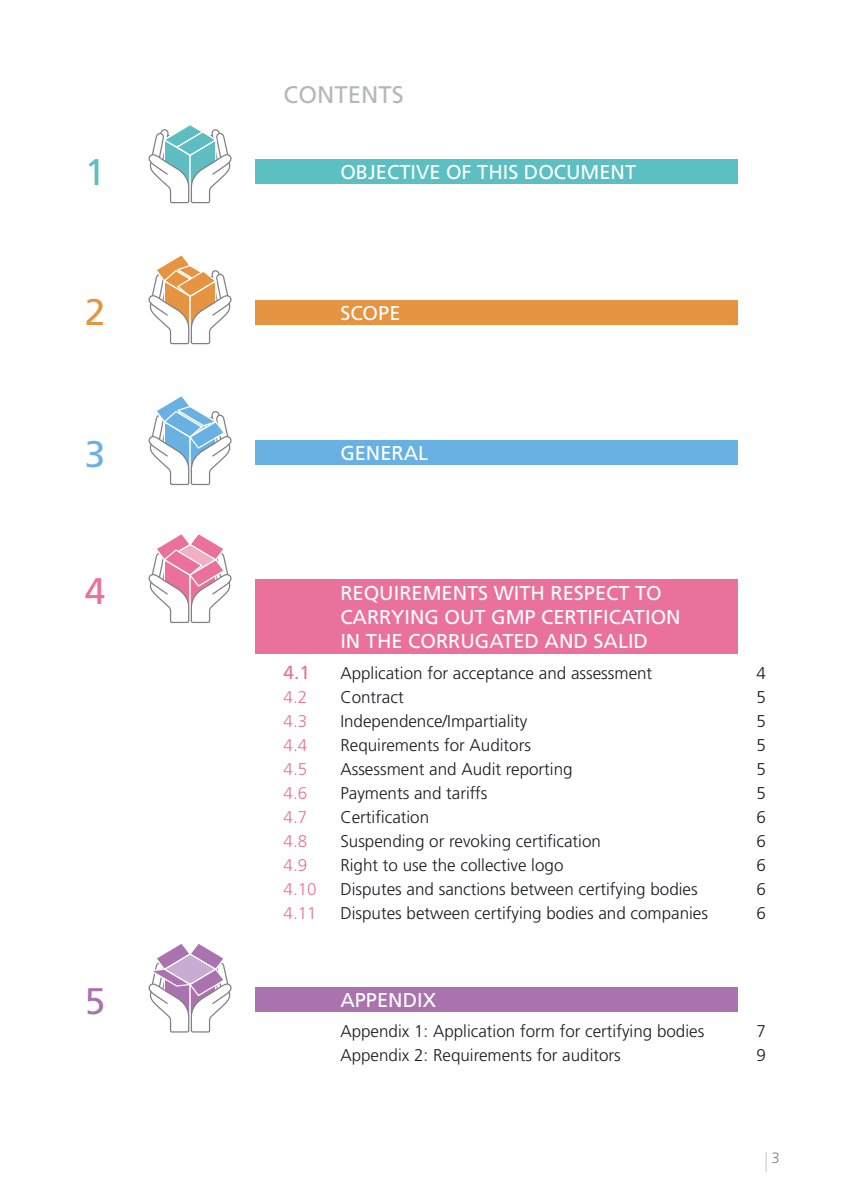
<style>
.page{position:relative;width:851px;height:1191px;background:#fff}
.page>*{position:absolute;margin:0;border:0;box-sizing:border-box;transform-origin:0 0}
.t1{font:37px "Frutiger LT Std";color:#ea719c}
.t2{font:37px "Frutiger LT Std";color:#e69442}
.t3{font:37px "Frutiger LT Std";color:#aa73af}
.t4{font:37px "Frutiger LT Std";color:#68b1e2}
.t5{font:37px "Frutiger LT Std";color:#5cbfc2}
.t6{font:24px "Frutiger LT Std";color:#b6b7bb}
.t7{font:20px/24px "Frutiger LT Std";color:#fff}
.t8{font:19px "Frutiger LT Std";color:#ea719c}
.t9{font:300 17px "Frutiger LT Std";color:#1b1c20}
.t10{font:300 17px "Frutiger LT Std";color:#ea719c}
.t11{font:300 15px "Frutiger LT Std";color:#817f84}
</style>
<div class="page">
<svg style="left:765px;top:1152px;width:1px;height:19px"></svg>
<div style="left:255px;top:579px;width:482px;height:74px;background:#ea719c"></div>
<svg style="left:148px;top:534px;width:83px;height:89px"></svg>
<div style="left:255px;top:300px;width:482px;height:25px;background:#e69442"></div>
<svg style="left:148px;top:255px;width:83px;height:90px"></svg>
<div style="left:255px;top:987px;width:482px;height:25px;background:#aa73af"></div>
<svg style="left:148px;top:944px;width:83px;height:88px"></svg>
<div style="left:255px;top:440px;width:482px;height:25px;background:#68b1e2"></div>
<svg style="left:148px;top:396px;width:83px;height:90px"></svg>
<div style="left:255px;top:159px;width:482px;height:25px;background:#5cbfc2"></div>
<svg style="left:148px;top:125px;width:83px;height:79px"></svg>
<h1 class="t5" style="left:85px;top:156px;width:22px">1</h1>
<h1 class="t2" style="left:85px;top:296px;width:22px">2</h1>
<h1 class="t4" style="left:85px;top:438px;width:22px">3</h1>
<h1 class="t1" style="left:85px;top:575px;width:22px">4</h1>
<h1 class="t3" style="left:85px;top:985px;width:22px">5</h1>
<h2 class="t6" style="left:283px;top:84px;width:122px">CONTENTS</h2>
<p class="t7" style="left:340px;top:161px;width:297px">OBJECTIVE OF THIS DOCUMENT</p>
<p class="t7" style="left:340px;top:301px;width:62px">SCOPE</p>
<p class="t7" style="left:340px;top:441px;width:89px">GENERAL</p>
<p class="t7" style="left:340px;top:581px;width:342px">REQUIREMENTS WITH RESPECT TO<br>CARRYING OUT GMP CERTIFICATION<br>IN THE CORRUGATED AND SALID</p>
<p class="t8" style="left:283px;top:664px;width:28px">4.1</p>
<p class="t9" style="left:340px;top:666px;width:313px">Application for acceptance and assessment</p>
<p class="t9" style="left:756px;top:666px;width:11px">4</p>
<p class="t10" style="left:283px;top:690px;width:25px">4.2</p>
<p class="t9" style="left:340px;top:690px;width:65px">Contract</p>
<p class="t9" style="left:756px;top:690px;width:11px">5</p>
<p class="t10" style="left:283px;top:714px;width:25px">4.3</p>
<p class="t9" style="left:340px;top:714px;width:188px">Independence/Impartiality</p>
<p class="t9" style="left:756px;top:714px;width:11px">5</p>
<p class="t10" style="left:283px;top:738px;width:25px">4.4</p>
<p class="t9" style="left:340px;top:738px;width:192px">Requirements for Auditors</p>
<p class="t9" style="left:756px;top:738px;width:11px">5</p>
<p class="t10" style="left:283px;top:762px;width:25px">4.5</p>
<p class="t9" style="left:340px;top:762px;width:234px">Assessment and Audit reporting</p>
<p class="t9" style="left:756px;top:762px;width:11px">5</p>
<p class="t10" style="left:283px;top:786px;width:25px">4.6</p>
<p class="t9" style="left:340px;top:786px;width:149px">Payments and tariffs</p>
<p class="t9" style="left:756px;top:786px;width:11px">5</p>
<p class="t10" style="left:283px;top:810px;width:25px">4.7</p>
<p class="t9" style="left:340px;top:810px;width:90px">Certification</p>
<p class="t9" style="left:756px;top:810px;width:11px">6</p>
<p class="t10" style="left:283px;top:834px;width:25px">4.8</p>
<p class="t9" style="left:340px;top:834px;width:262px">Suspending or revoking certification</p>
<p class="t9" style="left:756px;top:834px;width:11px">6</p>
<p class="t10" style="left:283px;top:858px;width:25px">4.9</p>
<p class="t9" style="left:340px;top:858px;width:224px">Right to use the collective logo</p>
<p class="t9" style="left:756px;top:858px;width:11px">6</p>
<p class="t10" style="left:283px;top:882px;width:35px">4.10</p>
<p class="t9" style="left:340px;top:882px;width:359px">Disputes and sanctions between certifying bodies</p>
<p class="t9" style="left:756px;top:882px;width:11px">6</p>
<p class="t10" style="left:283px;top:906px;width:35px">4.11</p>
<p class="t9" style="left:340px;top:906px;width:369px">Disputes between certifying bodies and companies</p>
<p class="t9" style="left:756px;top:906px;width:11px">6</p>
<p class="t7" style="left:340px;top:989px;width:97px">APPENDIX</p>
<p class="t9" style="left:340px;top:1023px;width:365px">Appendix 1: Application form for certifying bodies</p>
<p class="t9" style="left:756px;top:1023px;width:11px">7</p>
<p class="t9" style="left:340px;top:1047px;width:282px">Appendix 2: Requirements for auditors</p>
<p class="t9" style="left:756px;top:1047px;width:11px">9</p>
<p class="t11" style="left:771px;top:1150px;width:10px">3</p>
</div>
